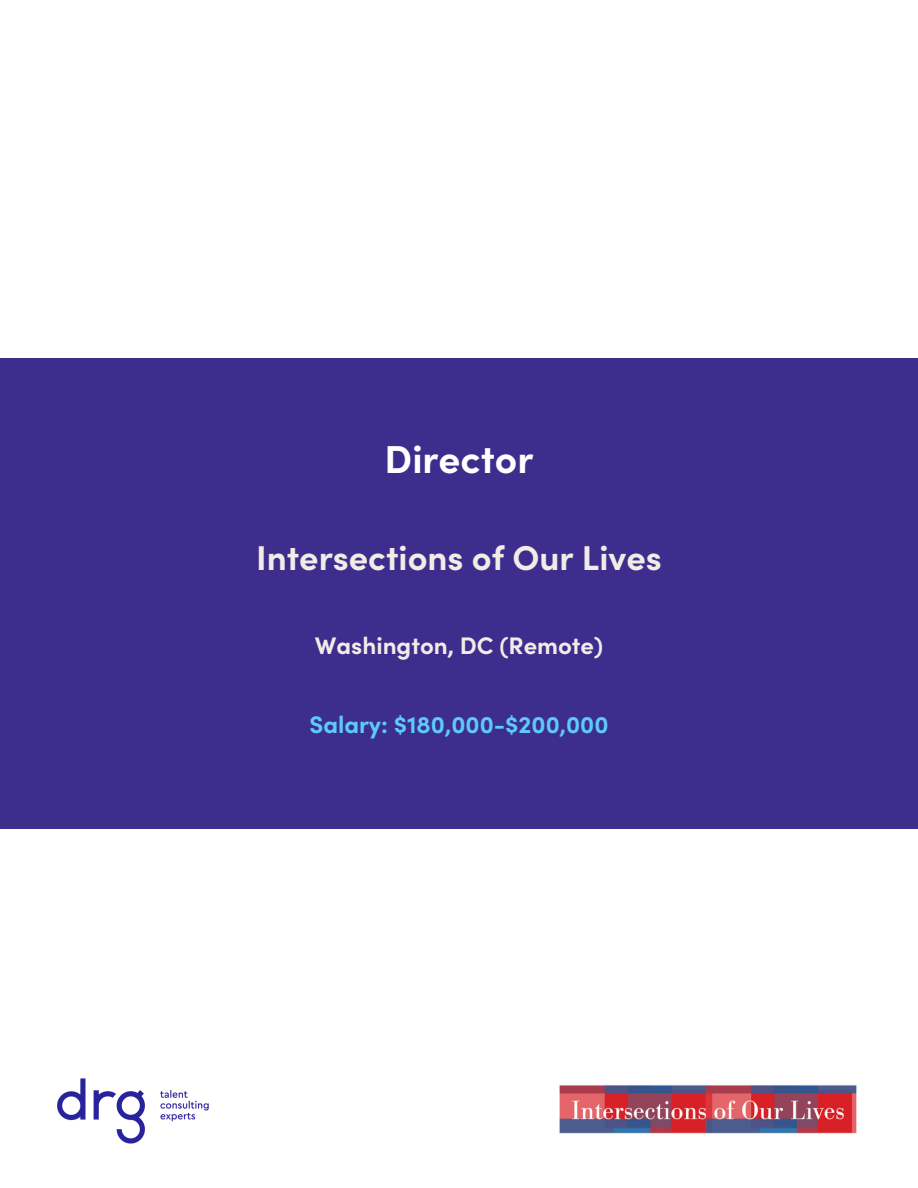
<style>
.page{position:relative;width:918px;height:1188px;background:#fff}
.page>*{position:absolute;margin:0;border:0;box-sizing:border-box;transform-origin:0 0}
.t1{font:700 39px "Sofia Pro";color:#fff}
.t2{font:700 34.5px "Sofia Pro";color:#f2ece7}
.t3{font:700 24px "Sofia Pro";color:#5dcafa}
.t4{font:700 24px "Sofia Pro";color:#f2ece7}
</style>
<div class="page">
<div style="left:0;top:359px;width:918px;height:470px;background:#3d2e8e"></div>
<img style="left:57px;top:1078px;width:152px;height:66px">
<img style="left:559px;top:1085px;width:298px;height:49px">
<h2 class="t1" style="left:385px;top:433px;width:150px">Director</h2>
<p class="t2" style="left:256px;top:535px;width:407px">Intersections of Our Lives</p>
<p class="t4" style="left:315px;top:629px;width:290px">Washington, DC (Remote)</p>
<p class="t3" style="left:309px;top:709px;width:301px">Salary: $180,000-$200,000</p>
</div>
